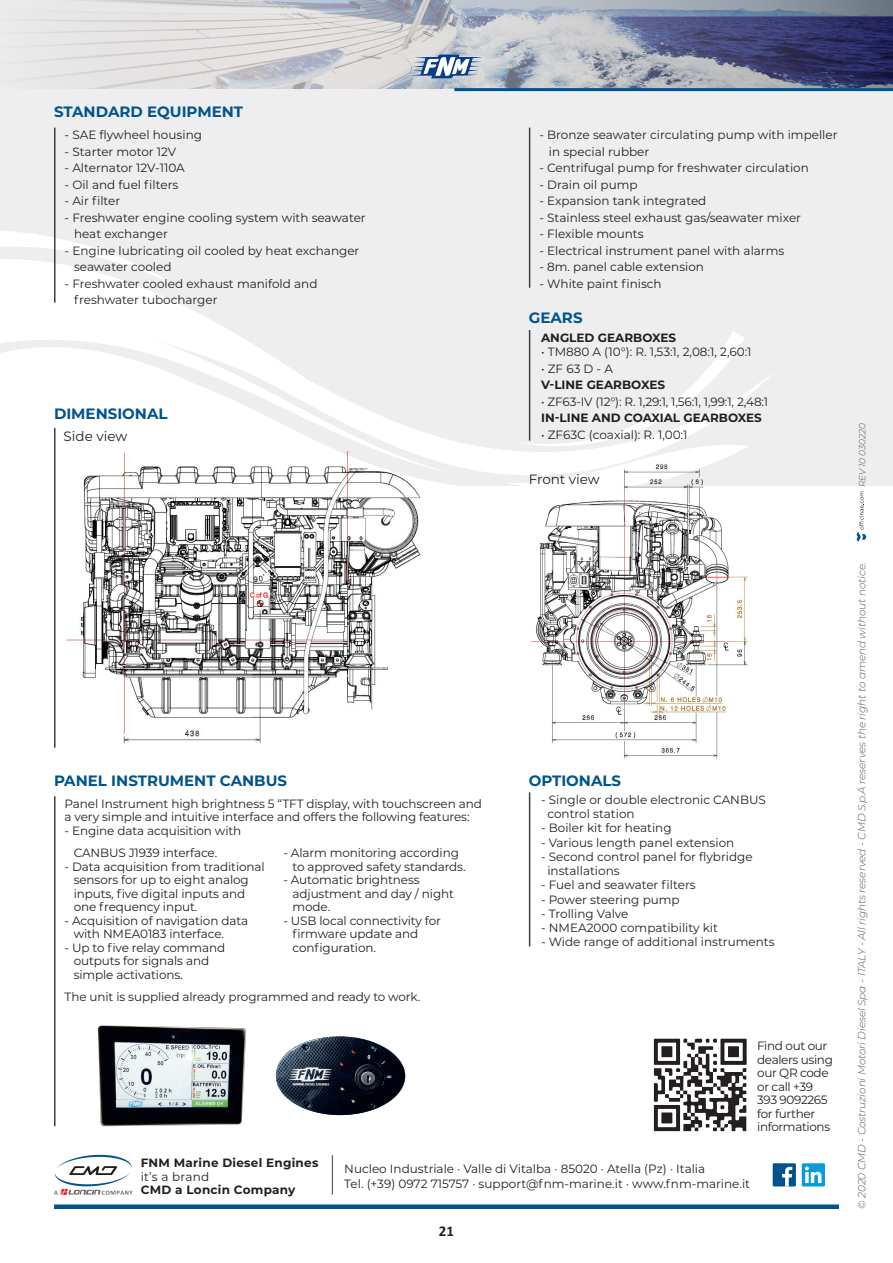
<style>
.page{position:relative;width:893px;height:1263px;background:#fff}
.page>*{position:absolute;margin:0;border:0;box-sizing:border-box;transform-origin:0 0}
.t1{font:700 15px "Montserrat";color:#00538d}
.t2{font:700 15px "Calibri";color:#231f20}
.t3{font:13.5px "Montserrat";color:#231f20}
.t4{font:12px/13.5px "Montserrat";letter-spacing:-.01em;color:#231f20}
.t5{font:12px/13.5px "Montserrat";letter-spacing:-.03em;color:#231f20}
.t6{font:700 12px "Montserrat";color:#231f20}
.t7{font:700 12px "Montserrat";letter-spacing:.02em;color:#231f20}
.t8{font:italic 300 10.5px "Montserrat";letter-spacing:-.01em;color:#57585a}
.t9{font:italic 300 9px "Montserrat";letter-spacing:-.02em;color:#57585a}
</style>
<div class="page">
<div style="left:0;top:0;width:893px;height:485px;background:#eeeeef"></div>
<svg style="left:459px;top:266px;width:316px;height:220px"></svg>
<svg style="left:504px;top:331px;width:245px;height:155px"></svg>
<svg style="left:349px;top:401px;width:110px;height:85px"></svg>
<svg style="left:0;top:231px;width:349px;height:254px"></svg>
<img style="left:22px;top:0;width:871px;height:88px">
<div style="left:54px;top:1204px;width:785px;height:5px;background:#00538d"></div>
<hr style="left:54px;top:128px;width:2px;height:175px;background:#3e3e3f">
<hr style="left:54px;top:428px;width:2px;height:320px;background:#3e3e3f">
<hr style="left:529px;top:128px;width:1px;height:160px;background:#3e3e3f">
<svg style="left:54px;top:1155px;width:79px;height:40px"></svg>
<hr style="left:332px;top:1155px;width:1px;height:39px;background:#636366">
<div style="left:802px;top:1163px;width:23px;height:23px;background:#069bda"></div>
<svg style="left:805px;top:1166px;width:16px;height:17px"></svg>
<div style="left:773px;top:1163px;width:23px;height:23px;background:#00538d"></div>
<svg style="left:782px;top:1167px;width:10px;height:19px"></svg>
<hr style="left:454px;top:88px;width:439px;height:3px;background:#00538d">
<svg style="left:409px;top:54px;width:75px;height:25px;background:#9eb0c9"></svg>
<svg style="left:654px;top:1038px;width:93px;height:93px"></svg>
<svg style="left:856px;top:492px;width:10px;height:50px"></svg>
<hr style="left:54px;top:796px;width:2px;height:330px;background:#3e3e3f">
<img style="left:98px;top:1025px;width:148px;height:101px">
<img style="left:276px;top:1036px;width:129px;height:79px">
<img style="left:65px;top:452px;width:357px;height:292px">
<img style="left:529px;top:462px;width:229px;height:296px">
<hr style="left:529px;top:330px;width:1px;height:111px;background:#3e3e3f">
<hr style="left:529px;top:792px;width:1px;height:154px;background:#3e3e3f">
<p class="t1" style="left:54px;top:101px;width:191px">STANDARD EQUIPMENT</p>
<p class="t4" style="left:65px;top:128px;width:139px">- SAE flywheel housing</p>
<p class="t4" style="left:65px;top:144px;width:113px">- Starter motor 12V</p>
<p class="t4" style="left:65px;top:161px;width:122px">- Alternator 12V-110A</p>
<p class="t4" style="left:65px;top:177px;width:115px">- Oil and fuel filters</p>
<p class="t4" style="left:65px;top:194px;width:57px">- Air filter</p>
<p class="t4" style="left:74px;top:209px;width:293px;line-height:16.5px;text-indent:-9px">- Freshwater engine cooling system with seawater heat exchanger</p>
<p class="t4" style="left:74px;top:242px;width:287px;line-height:16.5px;text-indent:-9px">- Engine lubricating oil cooled by heat exchanger seawater cooled</p>
<p class="t4" style="left:74px;top:275px;width:245px;line-height:16.5px;text-indent:-9px">- Freshwater cooled exhaust manifold and freshwater tubocharger</p>
<p class="t1" style="left:54px;top:403px;width:115px">DIMENSIONAL</p>
<p class="t3" style="left:64px;top:427px;width:65px">Side view</p>
<p class="t4" style="left:549px;top:126px;width:290px;line-height:16.5px;text-indent:-9px">- Bronze seawater circulating pump with impeller in special rubber</p>
<p class="t4" style="left:539px;top:161px;width:271px">- Centrifugal pump for freshwater circulation</p>
<p class="t4" style="left:539px;top:177px;width:100px">- Drain oil pump</p>
<p class="t4" style="left:539px;top:194px;width:168px">- Expansion tank integrated</p>
<p class="t4" style="left:539px;top:210px;width:263px">- Stainless steel exhaust gas/seawater mixer</p>
<p class="t4" style="left:539px;top:227px;width:106px">- Flexible mounts</p>
<p class="t4" style="left:539px;top:243px;width:246px">- Electrical instrument panel with alarms</p>
<p class="t4" style="left:539px;top:260px;width:166px">- 8m. panel cable extension</p>
<p class="t4" style="left:539px;top:276px;width:124px">- White paint finisch</p>
<p class="t1" style="left:529px;top:307px;width:55px">GEARS</p>
<p class="t6" style="left:541px;top:329px;width:137px">ANGLED GEARBOXES</p>
<p class="t4" style="left:541px;top:345px;width:212px">• TM880 A (10°): R. 1,53:1, 2,08:1, 2,60:1</p>
<p class="t4" style="left:541px;top:361px;width:73px">• ZF 63 D - A</p>
<p class="t6" style="left:541px;top:376px;width:125px">V-LINE GEARBOXES</p>
<p class="t4" style="left:541px;top:394px;width:229px">• ZF63-IV (12°): R. 1,29:1, 1,56:1, 1,99:1, 2,48:1</p>
<p class="t6" style="left:541px;top:409px;width:222px">IN-LINE AND COAXIAL GEARBOXES</p>
<p class="t4" style="left:541px;top:427px;width:148px">• ZF63C (coaxial): R. 1,00:1</p>
<p class="t3" style="left:529px;top:469px;width:73px">Front view</p>
<p class="t9" style="left:856px;top:487px;width:66px;rotate:-90deg">REV 10 030220</p>
<p class="t1" style="left:54px;top:769px;width:235px">PANEL INSTRUMENT CANBUS</p>
<p class="t4" style="left:65px;top:796px;width:419px">Panel Instrument high brightness 5 “TFT display, with touchscreen and a very simple and intuitive interface and offers the following features:</p>
<p class="t4" style="left:65px;top:823px;width:178px">- Engine data acquisition with</p>
<p class="t4" style="left:74px;top:846px;width:145px">CANBUS J1939 interface.</p>
<p class="t4" style="left:74px;top:859px;width:193px;text-indent:-9px">- Data acquisition from traditional sensors for up to eight analog inputs, five digital inputs and one frequency input.</p>
<p class="t4" style="left:74px;top:913px;width:176px;text-indent:-9px">- Acquisition of navigation data with NMEA0183 interface.</p>
<p class="t4" style="left:74px;top:940px;width:153px;text-indent:-9px">- Up to five relay command outputs for signals and simple activations.</p>
<p class="t4" style="left:292px;top:846px;width:175px;text-indent:-9px">- Alarm monitoring according to approved safety standards.</p>
<p class="t4" style="left:292px;top:873px;width:163px;text-indent:-9px">- Automatic brightness adjustment and day / night mode.</p>
<p class="t4" style="left:292px;top:913px;width:150px;text-indent:-9px">- USB local connectivity for firmware update and configuration.</p>
<p class="t4" style="left:65px;top:989px;width:357px">The unit is supplied already programmed and ready to work.</p>
<p class="t1" style="left:529px;top:769px;width:94px">OPTIONALS</p>
<p class="t4" style="left:547px;top:792px;width:220px;line-height:14.2px;text-indent:-6px">- Single or double electronic CANBUS control station</p>
<p class="t4" style="left:541px;top:821px;width:132px">- Boiler kit for heating</p>
<p class="t4" style="left:541px;top:835px;width:195px">- Various length panel extension</p>
<p class="t4" style="left:547px;top:849px;width:207px;line-height:14.2px;text-indent:-6px">- Second control panel for flybridge installations</p>
<p class="t4" style="left:541px;top:878px;width:156px">- Fuel and seawater filters</p>
<p class="t4" style="left:541px;top:892px;width:140px">- Power steering pump</p>
<p class="t4" style="left:541px;top:906px;width:89px">- Trolling Valve</p>
<p class="t4" style="left:541px;top:921px;width:178px">- NMEA2000 compatibility kit</p>
<p class="t4" style="left:541px;top:935px;width:235px">- Wide range of additional instruments</p>
<p class="t5" style="left:757px;top:1039px;width:77px">Find out our dealers using our QR code or call +39<br>393 9092265 for further informations</p>
<p class="t7" style="left:141px;top:1154px;width:179px">FNM Marine Diesel Engines</p>
<p class="t4" style="left:141px;top:1169px;width:70px">it’s a brand</p>
<p class="t7" style="left:141px;top:1181px;width:156px">CMD a Loncin Company</p>
<p class="t4" style="left:344px;top:1161px;width:407px;line-height:14.4px">Nucleo Industriale · Valle di Vitalba · 85020 · Atella (Pz) · Italia<br>Tel. (+39) 0972 715757 · support@fnm-marine.it · www.fnm-marine.it</p>
<p class="t2" style="left:439px;top:1221px;width:17px">21</p>
<p class="t8" style="left:854px;top:1209px;width:648px;rotate:-90deg">© 2020 CMD - Costruzioni Motori Diesel Spa - ITALY - All rights reserved - CMD S.p.A reserves the right to amend without notice.</p>
</div>
